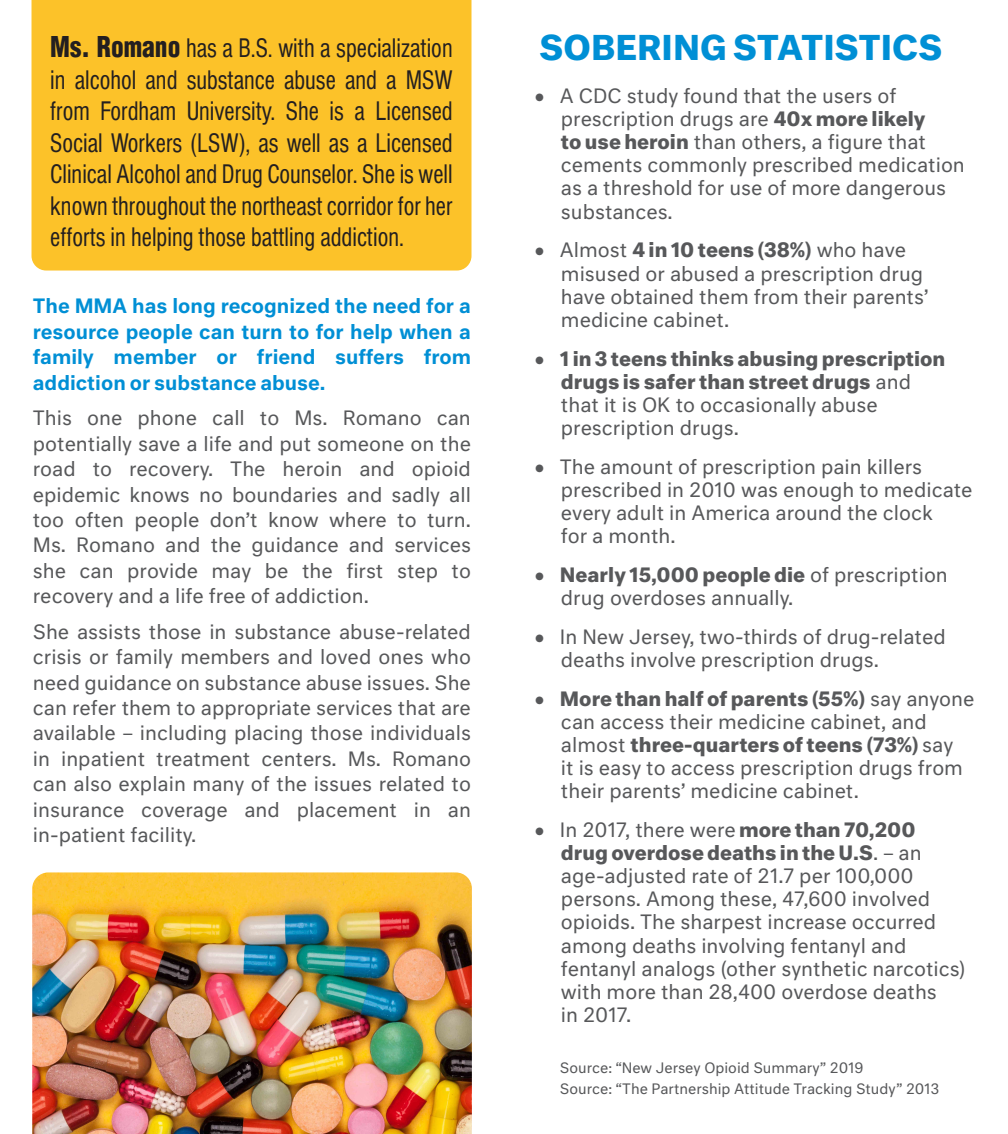
<style>
.page{position:relative;width:1008px;height:1134px;background:#fff}
.page>*{position:absolute;margin:0;border:0;box-sizing:border-box;transform-origin:0 0}
.t1{font:700 33.25px "Neutral Std";color:#008fd5}
.t2{font:condensed 28px/31.5px "Helvetica";color:#231f20;text-align:justify;scale:.91 1}
.t3{font:19.25px/23.1px "Neutral Std";color:#57585a}
.t4{font:500 19.25px/25.4px "Neutral Std";color:#008fd5;text-align:justify}
.t5{font:700 19.25px/23.1px "Neutral Std";color:#57585a}
.t6{font:14px/21px "Neutral Std";color:#57585a}
.s1{font-weight:900}
.s2{font-family:"Avant Garde"}
.s3{font-weight:700}
.s4{font-family:"Avant Garde";font-weight:400}
.s5{font-weight:400}
</style>
<div class="page">
<div style="left:32px;top:0;width:440px;height:271px;background:#fcc229"></div>
<img style="left:32px;top:872px;width:440px;height:262px">
<h2 class="t2" style="left:50px;top:35px;width:444px"><span class="s1">Ms. Romano</span> has a B.S. with a specialization</h2>
<h1 class="t1" style="left:540px;top:25px;width:404px">SOBERING STATISTICS</h1>
<p class="t2" style="left:50px;top:66px;width:444px">in alcohol and substance abuse and a MSW from Fordham University. She is a Licensed Social Workers (LSW), as well as a Licensed Clinical Alcohol and Drug Counselor. She is well known throughout the northeast corridor for her efforts in helping those battling addiction.</p>
<p class="t3" style="left:561px;top:84px;width:405px;text-indent:-26px"><span class="s2">•</span> A CDC study found that the users of prescription drugs are <span class="s3">40x more likely<br>to use heroin</span> than others, a figure that cements commonly prescribed medication as a threshold for use of more dangerous substances.</p>
<p class="t3" style="left:561px;top:238px;width:369px;text-indent:-26px"><span class="s2">•</span> Almost <span class="s3">4 in 10 teens (38%)</span> who have misused or abused a prescription drug have obtained them from their parents’ medicine cabinet.</p>
<p class="t5" style="left:561px;top:346px;width:386px;text-indent:-26px"><span class="s4">•</span> 1 in 3 teens thinks abusing prescription drugs is safer than street drugs <span class="s5">and that it is OK to occasionally abuse prescription drugs.</span></p>
<p class="t3" style="left:561px;top:455px;width:413px;text-indent:-26px"><span class="s2">•</span> The amount of prescription pain killers prescribed in 2010 was enough to medicate every adult in America around the clock<br>for a month.</p>
<p class="t3" style="left:561px;top:563px;width:388px;text-indent:-26px"><span class="s2">•</span> <span class="s3">Nearly 15,000 people die</span> of prescription drug overdoses annually.</p>
<p class="t3" style="left:561px;top:625px;width:386px;text-indent:-26px"><span class="s2">•</span> In New Jersey, two-thirds of drug-related deaths involve prescription drugs.</p>
<p class="t3" style="left:561px;top:687px;width:415px;text-indent:-26px"><span class="s2">•</span> <span class="s3">More than half of parents (55%)</span> say anyone can access their medicine cabinet, and almost <span class="s3">three-quarters of teens (73%)</span> say<br>it is easy to access prescription drugs from their parents’ medicine cabinet.</p>
<p class="t3" style="left:561px;top:818px;width:406px;text-indent:-26px"><span class="s2">•</span> In 2017, there were <span class="s3">more than 70,200 drug overdose deaths in the U.S</span>. – an age-adjusted rate of 21.7 per 100,000 persons. Among these, 47,600 involved opioids. The sharpest increase occurred among deaths involving fentanyl and fentanyl analogs (other synthetic narcotics) with more than 28,400 overdose deaths<br>in 2017.</p>
<p class="t6" style="left:560px;top:1057px;width:381px">Source: “New Jersey Opioid Summary” 2019<br>Source: “The Partnership Attitude Tracking Study” 2013</p>
<p class="t4" style="left:33px;top:293px;width:440px">The MMA has long recognized the need for a resource people can turn to for help when a family member or friend suffers from addiction or substance abuse.</p>
<p class="t3" style="left:33px;top:405px;width:440px;line-height:25.4px;text-align:justify">This one phone call to Ms. Romano can potentially save a life and put someone on the road to recovery. The heroin and opioid epidemic knows no boundaries and sadly all too often people don’t know where to turn.<br>Ms. Romano and the guidance and services she can provide may be the first step to recovery and a life free of addiction.</p>
<p class="t3" style="left:33px;top:619px;width:440px;line-height:25.4px;text-align:justify">She assists those in substance abuse-related crisis or family members and loved ones who need guidance on substance abuse issues. She can refer them to appropriate services that are available – including placing those individuals in inpatient treatment centers. Ms. Romano can also explain many of the issues related to insurance coverage and placement in an in-patient facility.</p>
</div>
